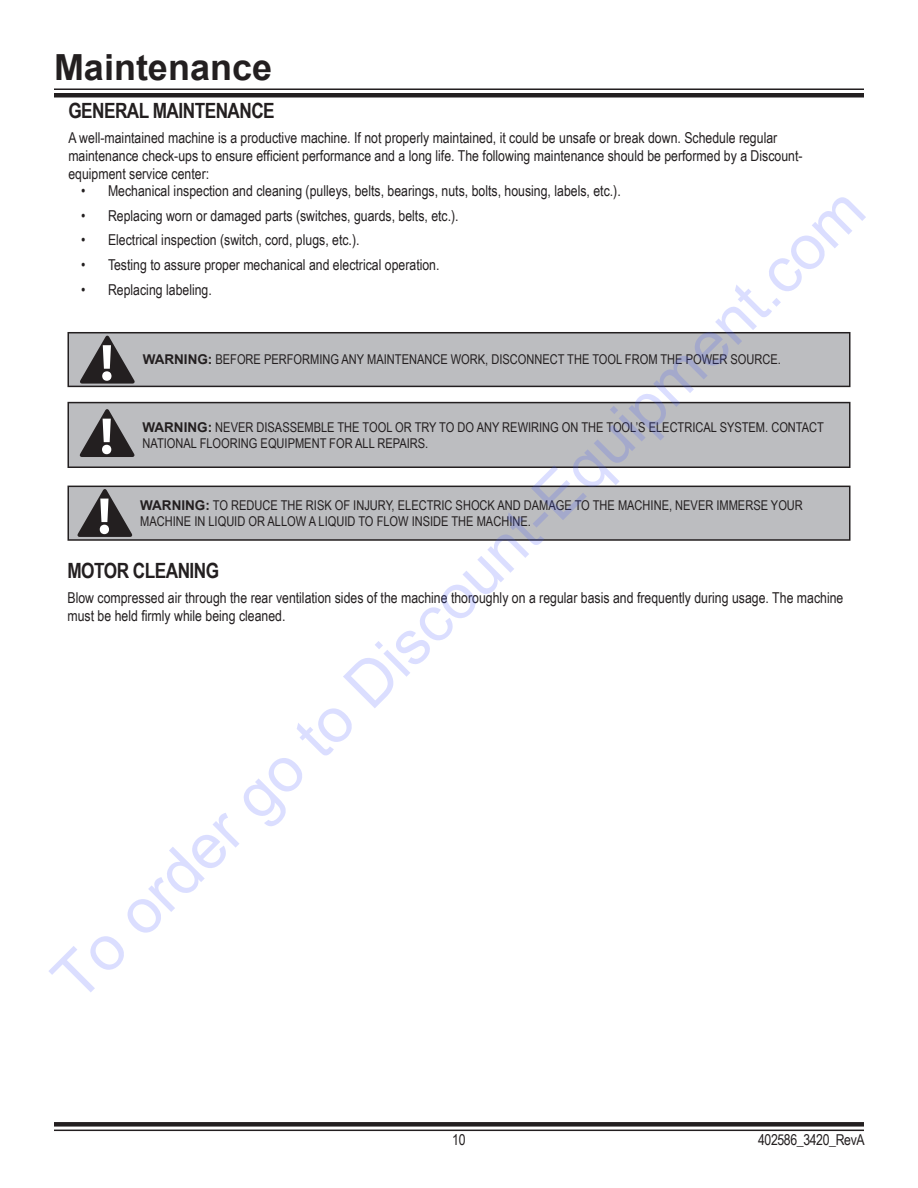
<style>
.page{position:relative;width:918px;height:1188px;background:#fff}
.page>*{position:absolute;margin:0;border:0;box-sizing:border-box;transform-origin:0 0}
.t1{font:63px "Arial";color:rgb(64 84 255/.19)}
.Header_-_Right{font:700 36px "Arial";color:#231f20}
.Large_Caps{font:700 21px "Arial Narrow";letter-spacing:-.025em;color:#231f20}
.Large_Caps-2{font:15px/18px "Arial Narrow";color:#231f20}
.Small_Caps{font:15px "Arial Narrow";letter-spacing:-.025em;color:#231f20}
.Warning_Text{font:13.5px/16.2px "Arial Narrow";color:#231f20}
.s1{font-family:"Arial";font-weight:700}
</style>
<div class="page">
<hr style="left:54px;top:88px;width:810px;height:2px;background:#231f20">
<div style="left:54px;top:93px;width:810px;height:5px;background:#231f20"></div>
<div style="left:54px;top:1122px;width:810px;height:5px;background:#231f20"></div>
<hr style="left:54px;top:1130px;width:810px;height:1px;background:#231f20">
<div style="left:68px;top:333px;width:782px;height:53px;background:#bcbdc0"></div>
<div style="left:68px;top:332px;width:782px;height:55px;border:2px solid #231f20"></div>
<svg style="left:80px;top:336px;width:55px;height:48px"></svg>
<div style="left:68px;top:403px;width:782px;height:64px;background:#bcbdc0"></div>
<div style="left:68px;top:402px;width:782px;height:66px;border:2px solid #231f20"></div>
<svg style="left:80px;top:409px;width:55px;height:48px"></svg>
<div style="left:68px;top:486px;width:782px;height:54px;background:#bcbdc0"></div>
<div style="left:68px;top:486px;width:782px;height:55px;border:2px solid #231f20"></div>
<svg style="left:77px;top:489px;width:55px;height:48px"></svg>
<p class="Header_-_Right" style="left:54px;top:44px;width:220px">Maintenance</p>
<p class="Large_Caps" style="left:68px;top:95px;width:208px">GENERAL MAINTENANCE</p>
<p class="Large_Caps-2" style="left:68px;top:128px;width:736px">A well-maintained machine is a productive machine. If not properly maintained, it could be unsafe or break down. Schedule regular maintenance check-ups to ensure efficient performance and a long life. The following maintenance should be performed by a Discount&shy;equipment service center:</p>
<p class="Large_Caps-2" style="left:81px;top:181px;width:541px">• Mechanical inspection and cleaning (pulleys, belts, bearings, nuts, bolts, housing, labels, etc.).</p>
<p class="Large_Caps-2" style="left:81px;top:206px;width:379px">• Replacing worn or damaged parts (switches, guards, belts, etc.).</p>
<p class="Large_Caps-2" style="left:81px;top:231px;width:280px">• Electrical inspection (switch, cord, plugs, etc.).</p>
<p class="Large_Caps-2" style="left:81px;top:255px;width:360px">• Testing to assure proper mechanical and electrical operation.</p>
<p class="Large_Caps-2" style="left:81px;top:280px;width:132px">• Replacing labeling.</p>
<h1 class="t1" style="left:33px;top:958px;width:1118px;rotate:-45deg">To order go to Discount-Equipment.com</h1>
<p class="Warning_Text" style="left:143px;top:351px;width:640px"><span class="s1">WARNING:</span> BEFORE PERFORMING ANY MAINTENANCE WORK, DISCONNECT THE TOOL FROM THE POWER SOURCE.</p>
<p class="Warning_Text" style="left:142px;top:418px;width:683px"><span class="s1">WARNING:</span> NEVER DISASSEMBLE THE TOOL OR TRY TO DO ANY REWIRING ON THE TOOL’S ELECTRICAL SYSTEM. CONTACT<br>NATIONAL FLOORING EQUIPMENT FOR ALL REPAIRS.</p>
<p class="Warning_Text" style="left:140px;top:497px;width:664px"><span class="s1">WARNING:</span> TO REDUCE THE RISK OF INJURY, ELECTRIC SHOCK AND DAMAGE TO THE MACHINE, NEVER IMMERSE YOUR<br>MACHINE IN LIQUID OR ALLOW A LIQUID TO FLOW INSIDE THE MACHINE.</p>
<p class="Large_Caps" style="left:68px;top:555px;width:153px">MOTOR CLEANING</p>
<p class="Large_Caps-2" style="left:68px;top:588px;width:777px">Blow compressed air through the rear ventilation sides of the machine thoroughly on a regular basis and frequently during usage. The machine must be held firmly while being cleaned.</p>
<p class="Large_Caps-2" style="left:452px;top:1130px;width:15px">10</p>
<p class="Small_Caps" style="left:758px;top:1129px;width:108px">402586_3420_RevA</p>
</div>
